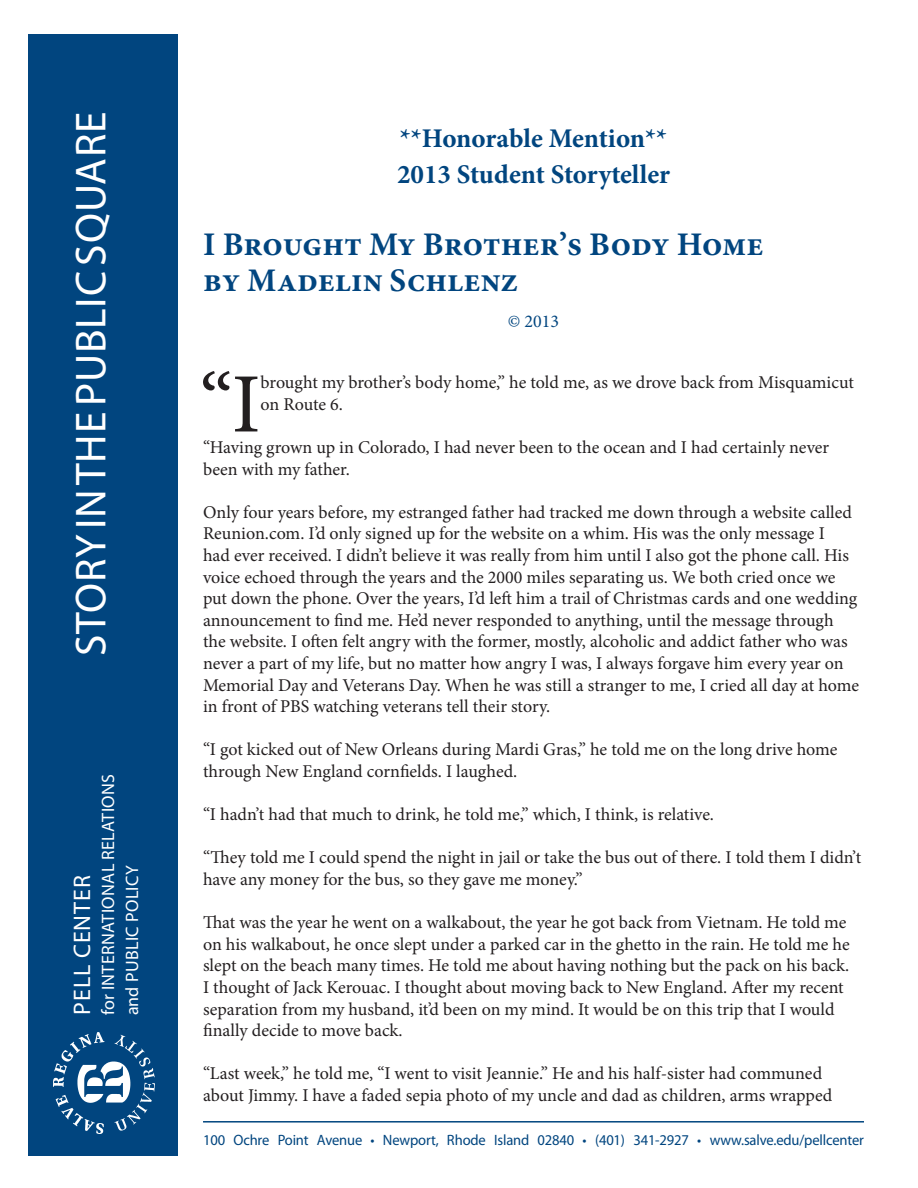
<style>
.page{position:relative;width:918px;height:1188px;background:#fff}
.page>*{position:absolute;margin:0;border:0;box-sizing:border-box;transform-origin:0 0}
.t1{font:84.45px "Minion Pro";color:#231f20}
.t2{font:43.5px "Myriad Pro";letter-spacing:.02em;color:#fff}
.t3{font:700 33px "Minion Pro";color:#01457f}
.SubTitle{font:700 27px "Minion Pro";letter-spacing:-.01em;color:#01457f}
.t4{font:24px "Myriad Pro";letter-spacing:.04em;color:#fff}
.t5{font:18px/21.6px "Minion Pro";letter-spacing:-.005em;color:#231f20}
.t6{font:18px/24px "Myriad Pro";letter-spacing:.02em;color:#fff}
.SubTitle-2{font:18px "Minion Pro";color:#01457f}
.t7{font:15px "Myriad Pro";letter-spacing:-.01em;color:#01457f}
</style>
<div class="page">
<div style="left:28px;top:35px;width:149px;height:1121px;background:#01457f"></div>
<img style="left:53px;top:1033px;width:102px;height:101px">
<hr style="left:203px;top:1121px;width:661px;height:2px;background:#01457f">
<h2 class="t2" style="left:64px;top:656px;width:546px;rotate:-90deg">STORY IN THE PUBLIC SQUARE</h2>
<h3 class="t4" style="left:67px;top:1015px;width:141px;rotate:-90deg">PELL CENTER</h3>
<p class="t6" style="left:96px;top:1015px;width:243px;rotate:-90deg">for INTERNATIONAL RELATIONS and PUBLIC POLICY</p>
<p class="SubTitle" style="left:400px;top:119px;width:269px">**Honorable Mention**</p>
<p class="SubTitle" style="left:397px;top:155px;width:274px">2013 Student Storyteller</p>
<p class="t3" style="left:203px;top:221px;width:562px">I Brought My Brother’s Body Home</p>
<p class="t3" style="left:203px;top:257px;width:316px">by Madelin Schlenz</p>
<p class="SubTitle-2" style="left:508px;top:309px;width:53px">© 2013</p>
<p class="t1" style="left:199px;top:348px;width:63px">“I</p>
<p class="t5" style="left:261px;top:372px;width:595px">brought my brother’s body home,” he told me, as we drove back from Misquamicut on Route 6.</p>
<p class="t5" style="left:203px;top:437px;width:628px">“Having grown up in Colorado, I had never been to the ocean and I had certainly never been with my father.</p>
<p class="t5" style="left:203px;top:501px;width:658px">Only four years before, my estranged father had tracked me down through a website called Reunion.com. I’d only signed up for the website on a whim. His was the only message I<br>had ever received. I didn’t believe it was really from him until I also got the phone call. His voice echoed through the years and the 2000 miles separating us. We both cried once we put down the phone. Over the years, I’d left him a trail of Christmas cards and one wedding announcement to find me. He’d never responded to anything, until the message through the website. I often felt angry with the former, mostly, alcoholic and addict father who was never a part of my life, but no matter how angry I was, I always forgave him every year on Memorial Day and Veterans Day. When he was still a stranger to me, I cried all day at home in front of PBS watching veterans tell their story.</p>
<p class="t5" style="left:203px;top:739px;width:636px">“I got kicked out of New Orleans during Mardi Gras,” he told me on the long drive home through New England cornfields. I laughed.</p>
<p class="t5" style="left:203px;top:804px;width:513px">“I hadn’t had that much to drink, he told me,” which, I think, is relative.</p>
<p class="t5" style="left:203px;top:847px;width:660px">“They told me I could spend the night in jail or take the bus out of there. I told them I didn’t have any money for the bus, so they gave me money.”</p>
<p class="t5" style="left:203px;top:912px;width:648px">That was the year he went on a walkabout, the year he got back from Vietnam. He told me on his walkabout, he once slept under a parked car in the ghetto in the rain. He told me he slept on the beach many times. He told me about having nothing but the pack on his back.<br>I thought of Jack Kerouac. I thought about moving back to New England. After my recent separation from my husband, it’d been on my mind. It would be on this trip that I would finally decide to move back.</p>
<p class="t5" style="left:203px;top:1063px;width:631px">“Last week,” he told me, “I went to visit Jeannie.” He and his half-sister had communed about Jimmy. I have a faded sepia photo of my uncle and dad as children, arms wrapped</p>
<p class="t7" style="left:203px;top:1131px;width:662px">100 Ochre Point Avenue • Newport, Rhode Island 02840 • (401) 341-2927 • www.salve.edu/pellcenter</p>
</div>
